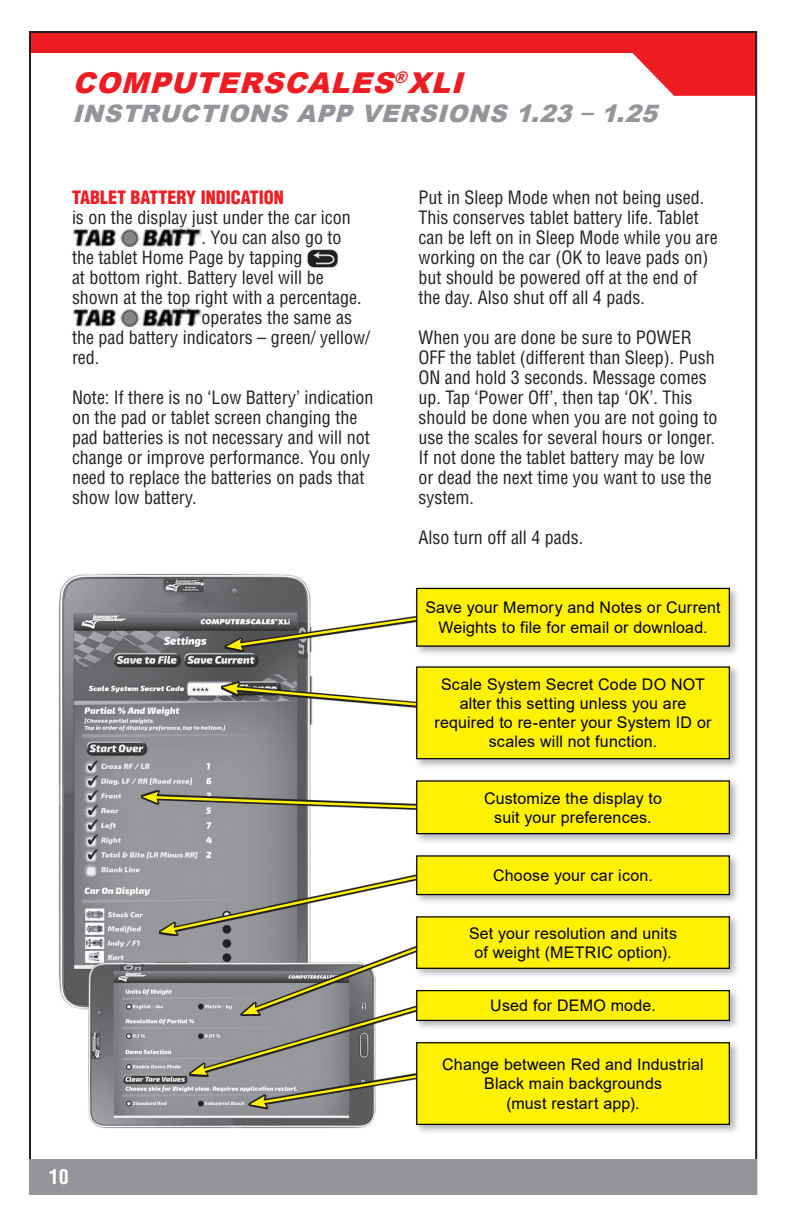
<style>
.page{position:relative;width:792px;height:1224px;background:#fff}
.page>*{position:absolute;margin:0;border:0;box-sizing:border-box;transform-origin:0 0}
.t1{font:italic 900 28.6px "Arial";color:#ee1d23}
.t2{font:italic 900 24px "Arial";color:#939598}
.t3{font:700 condensed 20px "Helvetica LT Std";color:#fff}
.t4{font:condensed 18px/20px "Helvetica LT Std";color:#231f20}
.t5{font:900 condensed 18px "Helvetica LT Std";color:#ee1d23}
.t6{font:16px/19.2px "Arial";letter-spacing:.01em;color:#000;text-align:center}
</style>
<div class="page">
<svg style="left:632px;top:53px;width:122px;height:43px"></svg>
<div style="left:29px;top:32px;width:727px;height:21px;background:#ee1d23"></div>
<img style="left:73px;top:227px;width:129px;height:19px">
<img style="left:307px;top:249px;width:31px;height:19px">
<img style="left:73px;top:307px;width:129px;height:19px">
<img style="left:58px;top:573px;width:318px;height:556px">
<svg style="left:225px;top:614px;width:151px;height:38px"></svg>
<svg style="left:226px;top:614px;width:188px;height:36px"></svg>
<svg style="left:221px;top:681px;width:155px;height:27px"></svg>
<svg style="left:223px;top:683px;width:191px;height:25px"></svg>
<svg style="left:141px;top:790px;width:235px;height:20px"></svg>
<svg style="left:142px;top:792px;width:272px;height:18px"></svg>
<svg style="left:248px;top:1107px;width:128px;height:2px"></svg>
<svg style="left:160px;top:872px;width:254px;height:235px"></svg>
<div style="left:414px;top:585px;width:326px;height:73px;background:#231f20;opacity:.35"></div>
<div style="left:417px;top:588px;width:312px;height:58px;background:#fff101"></div>
<div style="left:416px;top:588px;width:314px;height:59px;border:1px solid #000"></div>
<div style="left:414px;top:663px;width:326px;height:107px;background:#231f20;opacity:.35"></div>
<div style="left:417px;top:667px;width:312px;height:92px;background:#fff101"></div>
<div style="left:416px;top:666px;width:314px;height:93px;border:1px solid #000"></div>
<div style="left:414px;top:777px;width:326px;height:68px;background:#231f20;opacity:.35"></div>
<div style="left:417px;top:781px;width:312px;height:53px;background:#fff101"></div>
<div style="left:416px;top:780px;width:314px;height:54px;border:1px solid #000"></div>
<div style="left:414px;top:852px;width:326px;height:54px;background:#231f20;opacity:.35"></div>
<div style="left:417px;top:856px;width:312px;height:39px;background:#fff101"></div>
<div style="left:416px;top:855px;width:314px;height:40px;border:1px solid #000"></div>
<div style="left:414px;top:913px;width:326px;height:67px;background:#231f20;opacity:.35"></div>
<div style="left:417px;top:917px;width:312px;height:51px;background:#fff101"></div>
<div style="left:416px;top:916px;width:314px;height:53px;border:1px solid #000"></div>
<div style="left:414px;top:987px;width:326px;height:45px;background:#231f20;opacity:.35"></div>
<div style="left:417px;top:991px;width:312px;height:29px;background:#fff101"></div>
<div style="left:416px;top:990px;width:314px;height:31px;border:1px solid #000"></div>
<div style="left:414px;top:1039px;width:326px;height:97px;background:#231f20;opacity:.35"></div>
<div style="left:417px;top:1043px;width:312px;height:81px;background:#fff101"></div>
<div style="left:416px;top:1042px;width:314px;height:83px;border:1px solid #000"></div>
<div style="left:29px;top:1159px;width:728px;height:36px;background:#939598"></div>
<p class="t1" style="left:73px;top:62px;width:402px">COMPUTERSCALES<sup>®</sup>XLI</p>
<p class="t2" style="left:72px;top:96px;width:595px">INSTRUCTIONS APP VERSIONS 1.23–1.25</p>
<p class="t5" style="left:72px;top:186px;width:213px">TABLET BATTERY INDICATION</p>
<p class="t4" style="left:72px;top:208px;width:280px">is on the display just under the car icon</p>
<p class="t4" style="left:202px;top:228px;width:141px">. You can also go to</p>
<p class="t4" style="left:72px;top:248px;width:232px">the tablet Home Page by tapping</p>
<p class="t4" style="left:72px;top:268px;width:253px">at bottom right. Battery level will be</p>
<p class="t4" style="left:72px;top:288px;width:291px">shown at the top right with a percentage.</p>
<p class="t4" style="left:202px;top:308px;width:152px">operates the same as</p>
<p class="t4" style="left:72px;top:328px;width:300px">the pad battery indicators – green/ yellow/</p>
<p class="t4" style="left:72px;top:348px;width:29px">red.</p>
<p class="t4" style="left:72px;top:388px;width:303px">Note: If there is no ‘Low Battery’ indication on the pad or tablet screen changing the pad batteries is not necessary and will not change or improve performance. You only need to replace the batteries on pads that show low battery.</p>
<p class="t3" style="left:49px;top:1164px;width:21px">10</p>
<p class="t4" style="left:418px;top:188px;width:301px">Put in Sleep Mode when not being used.<br>This conserves tablet battery life. Tablet can be left on in Sleep Mode while you are working on the car (OK to leave pads on) but should be powered off at the end of the day. Also shut off all 4 pads.</p>
<p class="t4" style="left:418px;top:328px;width:300px">When you are done be sure to POWER OFF the tablet (different than Sleep). Push ON and hold 3 seconds. Message comes up. Tap ‘Power Off’, then tap ‘OK’. This should be done when you are not going to use the scales for several hours or longer.<br>If not done the tablet battery may be low or dead the next time you want to use the system.</p>
<p class="t4" style="left:418px;top:528px;width:166px">Also turn off all 4 pads.</p>
<p class="t6" style="left:425px;top:598px;width:297px">Save your Memory and Notes or Current<br>Weights to file for email or download.</p>
<p class="t6" style="left:441px;top:675px;width:265px">Scale System Secret Code DO NOT</p>
<p class="t6" style="left:460px;top:694px;width:228px">alter this setting unless you are</p>
<p class="t6" style="left:435px;top:713px;width:278px">required to re-enter your System ID or scales will not function.</p>
<p class="t6" style="left:484px;top:788px;width:179px">Customize the display to</p>
<p class="t6" style="left:494px;top:807px;width:159px">suit your preferences.</p>
<p class="t6" style="left:493px;top:866px;width:161px">Choose your car icon.</p>
<p class="t6" style="left:469px;top:923px;width:209px">Set your resolution and units</p>
<p class="t6" style="left:475px;top:943px;width:198px">of weight (METRIC option).</p>
<p class="t6" style="left:490px;top:996px;width:167px">Used for DEMO mode.</p>
<p class="t6" style="left:442px;top:1055px;width:263px">Change between Red and Industrial</p>
<p class="t6" style="left:484px;top:1074px;width:179px">Black main backgrounds</p>
<p class="t6" style="left:507px;top:1093px;width:134px">(must restart app).</p>
</div>
